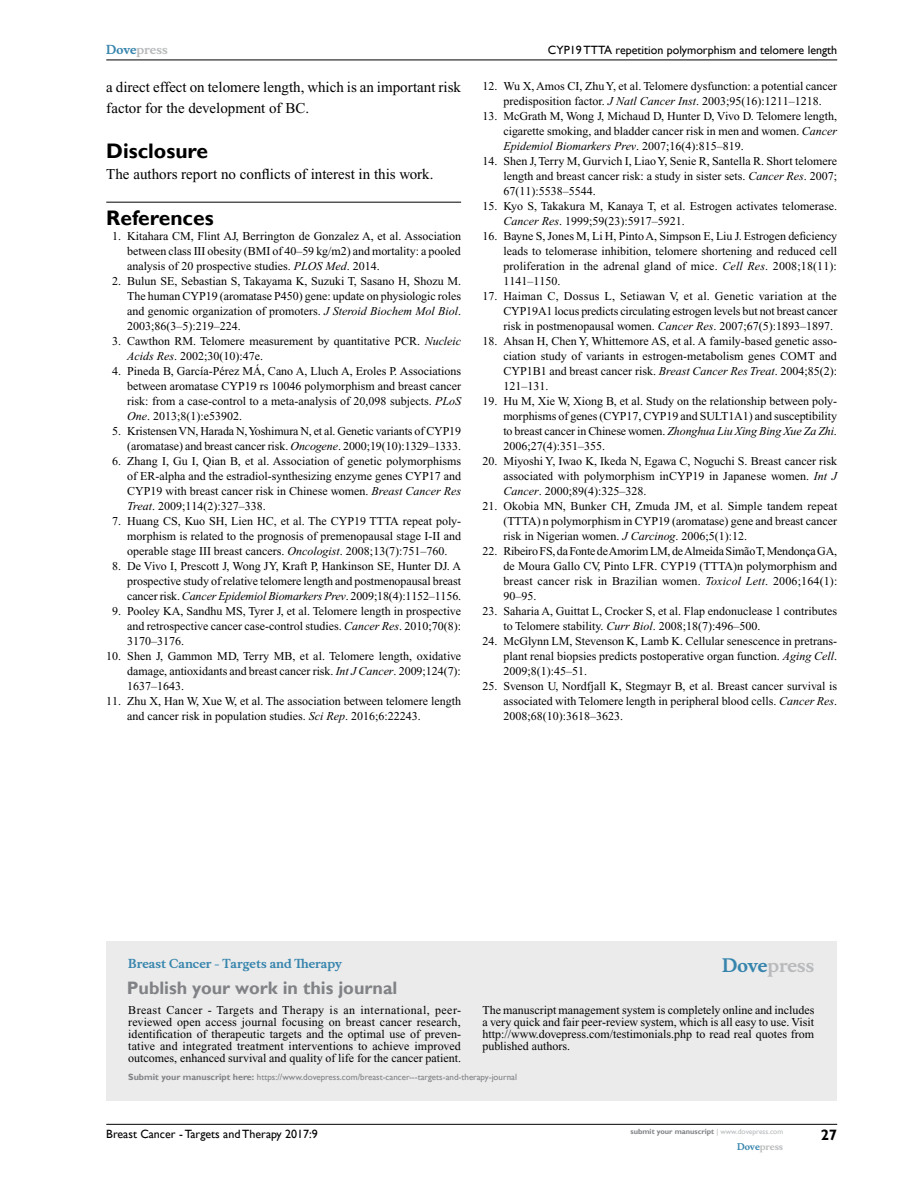
<style>
.page{position:relative;width:918px;height:1188px;background:#fff}
.page>*{position:absolute;margin:0;border:0;box-sizing:border-box;transform-origin:0 0}
.t1{font:700 21px "Gill Sans";color:#000}
.t2{font:700 18px "Gill Sans";color:#808285}
.t3{font:700 18px "Musee";color:#b8babc}
.t4{font:15px/21px "Times New Roman";color:#000}
.t5{font:700 15px "Gill Sans";color:#000}
.t6{font:12px/15px "Times New Roman";color:#000;text-align:justify}
.t7{font:12px "Gill Sans";color:#000}
.t8{font:700 12px "Musee";color:#3785ad}
.t9{font:700 12px "Musee";color:#b8babc}
.t10{font:9px "Gill Sans";color:#808285}
.t11{font:700 9px "Musee";color:#b8babc}
.t12{font:700 7.5px "Gill Sans";color:#808285}
.s1{color:#3785ad}
.s2{font-style:italic}
.s3{font-weight:700}
.s4{font-weight:400;color:#b8babc}
</style>
<div class="page">
<div style="left:106px;top:941px;width:731px;height:159px;background:#ebebec"></div>
<hr style="left:106px;top:1124px;width:731px;height:1px;background:#000">
<hr style="left:106px;top:60px;width:731px;height:1px;background:#000">
<hr style="left:106px;top:202px;width:355px;height:1px;background:#000">
<p class="t9" style="left:106px;top:43px;width:63px"><span class="s1">Dove</span>press</p>
<p class="t4" style="left:106px;top:77px;width:356px">a direct effect on telomere length, which is an important risk factor for the development of BC.</p>
<h1 class="t1" style="left:106px;top:139px;width:103px">Disclosure</h1>
<p class="t4" style="left:106px;top:164px;width:329px">The authors report no conflicts of interest in this work.</p>
<h1 class="t1" style="left:106px;top:205px;width:109px">References</h1>
<p class="t6" style="left:127px;top:229px;width:335px;text-indent:-15px">1. Kitahara CM, Flint AJ, Berrington de Gonzalez A, et al. Association between class III obesity (BMI of 40–59 kg/m2) and mortality: a pooled analysis of 20 prospective studies. <span class="s2">PLOS Med</span>. 2014.</p>
<p class="t6" style="left:127px;top:274px;width:335px;text-indent:-15px">2. Bulun SE, Sebastian S, Takayama K, Suzuki T, Sasano H, Shozu M.<br>The human CYP19 (aromatase P450) gene: update on physiologic roles and genomic organization of promoters. <span class="s2">J Steroid Biochem Mol Biol</span>.<br>2003;86(3–5):219–224.</p>
<p class="t6" style="left:127px;top:334px;width:335px;text-indent:-15px">3. Cawthon RM. Telomere measurement by quantitative PCR. <span class="s2">Nucleic<br>Acids Res</span>. 2002;30(10):47e.</p>
<p class="t6" style="left:127px;top:364px;width:335px;text-indent:-15px">4. Pineda B, García-Pérez MÁ, Cano A, Lluch A, Eroles P. Associations between aromatase CYP19 rs 10046 polymorphism and breast cancer risk: from a case-control to a meta-analysis of 20,098 subjects. <span class="s2">PLoS One</span>. 2013;8(1):e53902.</p>
<p class="t6" style="left:112px;top:424px;width:350px;text-align:right">5. Kristensen VN, Harada N, Yoshimura N, et al. Genetic variants of CYP19 (aromatase) and breast cancer risk. <span class="s2">Oncogene</span>. 2000;19(10):1329–1333.</p>
<p class="t6" style="left:127px;top:454px;width:335px;text-indent:-15px">6. Zhang I, Gu I, Qian B, et al. Association of genetic polymorphisms of ER-alpha and the estradiol-synthesizing enzyme genes CYP17 and CYP19 with breast cancer risk in Chinese women. <span class="s2">Breast Cancer Res Treat</span>. 2009;114(2):327–338.</p>
<p class="t6" style="left:127px;top:514px;width:335px;text-indent:-15px">7. Huang CS, Kuo SH, Lien HC, et al. The CYP19 TTTA repeat poly&shy;morphism is related to the prognosis of premenopausal stage I-II and operable stage III breast cancers. <span class="s2">Oncologist</span>. 2008;13(7):751–760.</p>
<p class="t6" style="left:127px;top:559px;width:335px;text-indent:-15px">8. De Vivo I, Prescott J, Wong JY, Kraft P, Hankinson SE, Hunter DJ. A prospective study of relative telomere length and postmenopausal breast cancer risk. <span class="s2">Cancer Epidemiol Biomarkers Prev</span>. 2009;18(4):1152–1156.</p>
<p class="t6" style="left:127px;top:604px;width:335px;text-indent:-15px">9. Pooley KA, Sandhu MS, Tyrer J, et al. Telomere length in prospective and retrospective cancer case-control studies. <span class="s2">Cancer Res</span>. 2010;70(8):<br>3170–3176.</p>
<p class="t6" style="left:127px;top:649px;width:336px;text-indent:-21px">10. Shen J, Gammon MD, Terry MB, et al. Telomere length, oxidative damage, antioxidants and breast cancer risk. <span class="s2">Int J Cancer</span>. 2009;124(7):<br>1637–1643.</p>
<p class="t6" style="left:127px;top:694px;width:335px;text-indent:-21px">11. Zhu X, Han W, Xue W, et al. The association between telomere length and cancer risk in population studies. <span class="s2">Sci Rep</span>. 2016;6:22243.</p>
<p class="t7" style="left:548px;top:43px;width:291px">CYP19 TTTA repetition polymorphism and telomere length</p>
<p class="t6" style="left:482px;top:79px;width:356px;text-align:center">12. Wu X, Amos CI, Zhu Y, et al. Telomere dysfunction: a potential cancer predisposition factor. <span class="s2">J Natl Cancer Inst</span>. 2003;95(16):1211–1218.</p>
<p class="t6" style="left:503px;top:109px;width:335px;text-indent:-21px">13. McGrath M, Wong J, Michaud D, Hunter D, Vivo D. Telomere length, cigarette smoking, and bladder cancer risk in men and women. <span class="s2">Cancer Epidemiol Biomarkers Prev</span>. 2007;16(4):815–819.</p>
<p class="t6" style="left:503px;top:154px;width:335px;text-indent:-21px">14. Shen J, Terry M, Gurvich I, Liao Y, Senie R, Santella R. Short telomere length and breast cancer risk: a study in sister sets. <span class="s2">Cancer Res</span>. 2007; 67(11):5538–5544.</p>
<p class="t6" style="left:503px;top:199px;width:335px;text-indent:-21px">15. Kyo S, Takakura M, Kanaya T, et al. Estrogen activates telomerase.<br><span class="s2">Cancer Res</span>. 1999;59(23):5917–5921.</p>
<p class="t6" style="left:503px;top:229px;width:335px;text-indent:-21px">16. Bayne S, Jones M, Li H, Pinto A, Simpson E, Liu J. Estrogen deficiency leads to telomerase inhibition, telomere shortening and reduced cell proliferation in the adrenal gland of mice. <span class="s2">Cell Res</span>. 2008;18(11):<br>1141–1150.</p>
<p class="t6" style="left:503px;top:289px;width:336px;text-indent:-21px">17. Haiman C, Dossus L, Setiawan V, et al. Genetic variation at the CYP19A1 locus predicts circulating estrogen levels but not breast cancer risk in postmenopausal women. <span class="s2">Cancer Res</span>. 2007;67(5):1893–1897.</p>
<p class="t6" style="left:503px;top:334px;width:335px;text-indent:-21px">18. Ahsan H, Chen Y, Whittemore AS, et al. A family-based genetic asso&shy;ciation study of variants in estrogen-metabolism genes COMT and CYP1B1 and breast cancer risk. <span class="s2">Breast Cancer Res Treat</span>. 2004;85(2):<br>121–131.</p>
<p class="t6" style="left:503px;top:394px;width:335px;text-indent:-21px">19. Hu M, Xie W, Xiong B, et al. Study on the relationship between poly&shy;morphisms of genes (CYP17, CYP19 and SULT1A1) and susceptibility to breast cancer in Chinese women. <span class="s2">Zhonghua Liu Xing Bing Xue Za Zhi</span>.<br>2006;27(4):351–355.</p>
<p class="t6" style="left:503px;top:454px;width:335px;text-indent:-21px">20. Miyoshi Y, Iwao K, Ikeda N, Egawa C, Noguchi S. Breast cancer risk associated with polymorphism inCYP19 in Japanese women. <span class="s2">Int J Cancer</span>. 2000;89(4):325–328.</p>
<p class="t6" style="left:503px;top:499px;width:335px;text-indent:-21px">21. Okobia MN, Bunker CH, Zmuda JM, et al. Simple tandem repeat (TTTA) n polymorphism in CYP19 (aromatase) gene and breast cancer risk in Nigerian women. <span class="s2">J Carcinog</span>. 2006;5(1):12.</p>
<p class="t6" style="left:503px;top:544px;width:336px;text-indent:-21px">22. Ribeiro FS, da Fonte de Amorim LM, de Almeida Simão T, MendonçaGA, de Moura Gallo CV, Pinto LFR. CYP19 (TTTA)n polymorphism and breast cancer risk in Brazilian women. <span class="s2">Toxicol Lett</span>. 2006;164(1):<br>90–95.</p>
<p class="t6" style="left:503px;top:604px;width:335px;text-indent:-21px">23. Saharia A, Guittat L, Crocker S, et al. Flap endonuclease 1 contributes to Telomere stability. <span class="s2">Curr Biol</span>. 2008;18(7):496–500.</p>
<p class="t6" style="left:503px;top:634px;width:335px;text-indent:-21px">24. McGlynn LM, Stevenson K, Lamb K. Cellular senescence in pretrans&shy;plant renal biopsies predicts postoperative organ function. <span class="s2">Aging Cell</span>.<br>2009;8(1):45–51.</p>
<p class="t6" style="left:503px;top:679px;width:335px;text-indent:-21px">25. Svenson U, Nordfjall K, Stegmayr B, et al. Breast cancer survival is associated with Telomere length in peripheral blood cells. <span class="s2">Cancer Res</span>.<br>2008;68(10):3618–3623.</p>
<p class="t8" style="left:128px;top:956px;width:215px">Breast Cancer - Targets and Therapy</p>
<h2 class="t2" style="left:127px;top:977px;width:272px">Publish your work in this journal</h2>
<h2 class="t3" style="left:722px;top:955px;width:94px"><span class="s1">Dove</span>press</h2>
<p class="t6" style="left:128px;top:1004px;width:334px;line-height:12px">Breast Cancer - Targets and Therapy is an international, peer&shy;reviewed open access journal focusing on breast cancer research, identification of therapeutic targets and the optimal use of preven&shy;tative and integrated treatment interventions to achieve improved outcomes, enhanced survival and quality of life for the cancer patient.</p>
<p class="t6" style="left:482px;top:1004px;width:334px;line-height:12px">The manuscript management system is completely online and includes a very quick and fair peer-review system, which is all easy to use. Visit http://www.dovepress.com/testimonials.php to read real quotes from published authors.</p>
<p class="t10" style="left:128px;top:1072px;width:390px"><span class="s3">Submit your manuscript here:</span> https://www.dovepress.com/breast-cancer---targets-and-therapy-journal</p>
<p class="t7" style="left:106px;top:1127px;width:213px">Breast Cancer - Targets and Therapy 2017:9</p>
<p class="t12" style="left:631px;top:1127px;width:154px">submit your manuscript <span class="s4">| www.dovepress.com</span></p>
<p class="t11" style="left:737px;top:1141px;width:48px"><span class="s1">Dove</span>press</p>
<p class="t5" style="left:821px;top:1126px;width:18px">27</p>
</div>
